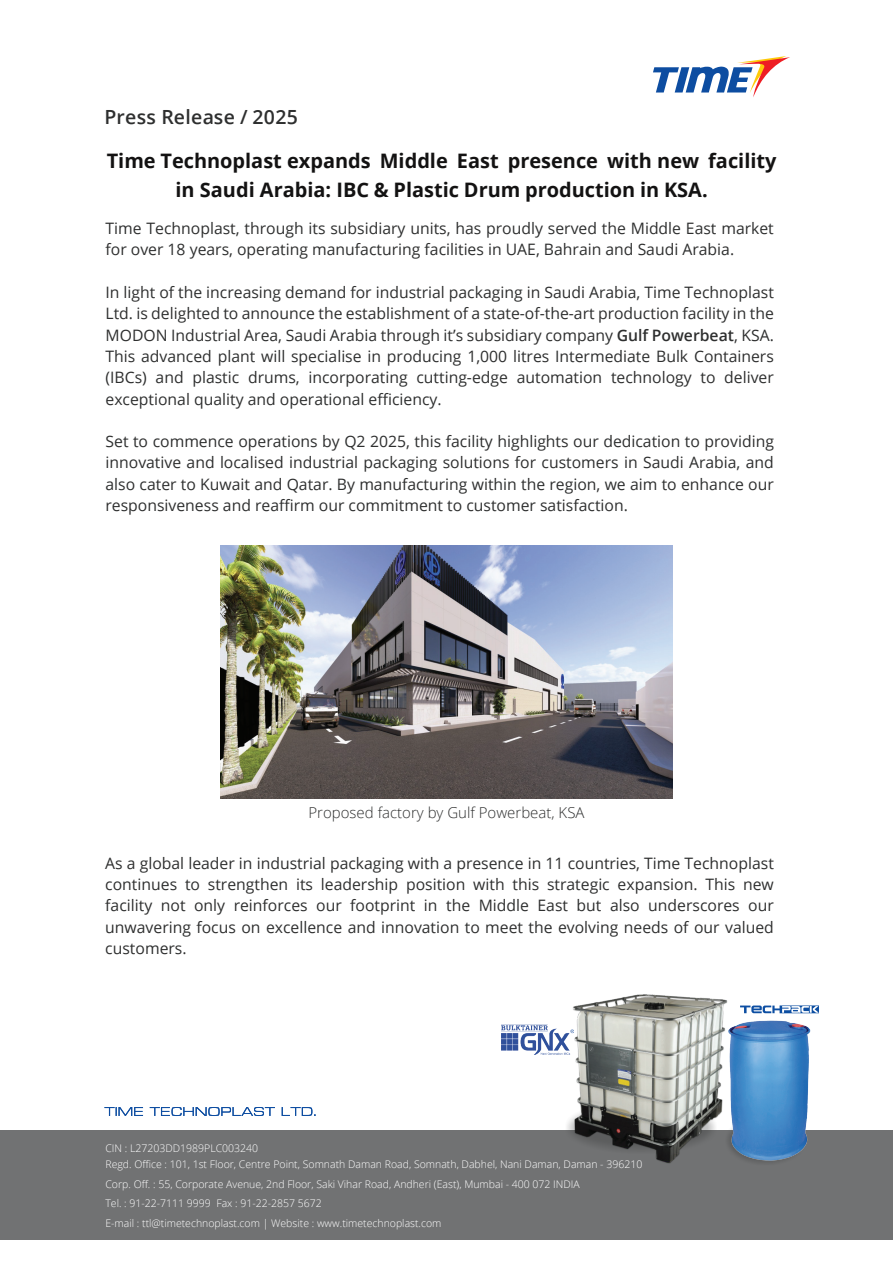
<style>
.page{position:relative;width:893px;height:1263px;background:#fff}
.page>*{position:absolute;margin:0;border:0;box-sizing:border-box;transform-origin:0 0}
.t1{font:700 19.95px/28.5px "Open Sans";color:#131212;text-align:center}
.t2{font:600 19.5px "Open Sans";letter-spacing:.02em;color:#2e2f2f}
.t3{font:15.75px/21.3px "Open Sans";color:#2e2f2f;text-align:justify}
.t4{font:300 15px "Open Sans";color:#2e2f2f}
.t5{font:300 10.5px/19.5px "Open Sans";color:#fff}
.s1{font-weight:600}
</style>
<div class="page">
<svg style="left:653px;top:56px;width:137px;height:41px"></svg>
<img style="left:221px;top:545px;width:451px;height:254px">
<div style="left:0;top:1130px;width:893px;height:110px;background:#717273"></div>
<svg style="left:105px;top:1107px;width:211px;height:9px"></svg>
<img style="left:534px;top:994px;width:162px;height:170px">
<img style="left:675px;top:1065px;width:21px;height:99px">
<img style="left:696px;top:997px;width:123px;height:166px">
<svg style="left:740px;top:1005px;width:79px;height:8px"></svg>
<img style="left:501px;top:1024px;width:73px;height:30px">
<p class="t2" style="left:105px;top:103px;width:195px">Press Release / 2025</p>
<p class="t1" style="left:107px;top:146px;width:671px">Time Technoplast expands Middle East presence with new facility in Saudi Arabia: IBC &amp; Plastic Drum production in KSA.</p>
<p class="t3" style="left:106px;top:217px;width:670px">Time Technoplast, through its subsidiary units, has proudly served the Middle East market for over 18 years, operating manufacturing facilities in UAE, Bahrain and Saudi Arabia.</p>
<p class="t3" style="left:106px;top:281px;width:670px">In light of the increasing demand for industrial packaging in Saudi Arabia, Time Technoplast Ltd. is delighted to announce the establishment of a state-of-the-art production facility in the MODON Industrial Area, Saudi Arabia through it’s subsidiary company <span class="s1">Gulf Powerbeat</span>, KSA.<br>This advanced plant will specialise in producing 1,000 litres Intermediate Bulk Containers (IBCs) and plastic drums, incorporating cutting-edge automation technology to deliver exceptional quality and operational efficiency.</p>
<p class="t3" style="left:106px;top:430px;width:670px">Set to commence operations by Q2 2025, this facility highlights our dedication to providing innovative and localised industrial packaging solutions for customers in Saudi Arabia, and also cater to Kuwait and Qatar. By manufacturing within the region, we aim to enhance our responsiveness and reaffirm our commitment to customer satisfaction.</p>
<p class="t4" style="left:308px;top:802px;width:277px">Proposed factory by Gulf Powerbeat, KSA</p>
<p class="t3" style="left:105px;top:852px;width:670px">As a global leader in industrial packaging with a presence in 11 countries, Time Technoplast continues to strengthen its leadership position with this strategic expansion. This new facility not only reinforces our footprint in the Middle East but also underscores our unwavering focus on excellence and innovation to meet the evolving needs of our valued customers.</p>
<p class="t5" style="left:105px;top:1139px;width:538px;line-height:16.5px">CIN : L27203DD1989PLC003240<br>Regd. Office : 101, 1st Floor, Centre Point, Somnath Daman Road, Somnath, Dabhel, Nani Daman, Daman - 396210</p>
<p class="t5" style="left:105px;top:1174px;width:476px">Corp. Off. : 55, Corporate Avenue, 2nd Floor, Saki Vihar Road, Andheri (East), Mumbai - 400 072 INDIA<br>Tel. : 91-22-7111 9999 Fax : 91-22-2857 5672<br>E-mail : ttl@timetechnoplast.com | Website : www.timetechnoplast.com</p>
</div>
